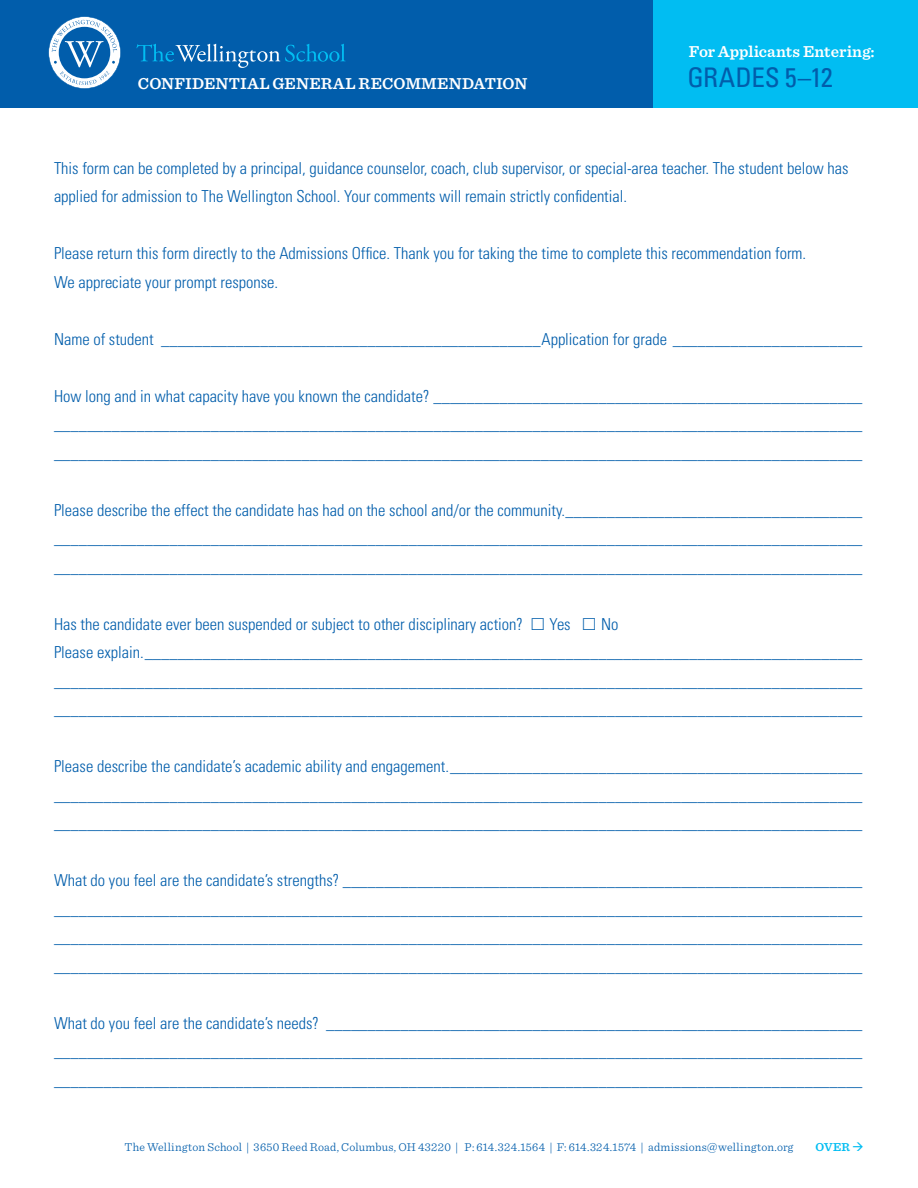
<style>
.page{position:relative;width:918px;height:1188px;background:#fff}
.page>*{position:absolute;margin:0;border:0;box-sizing:border-box;transform-origin:0 0}
.t1{font:condensed 27px "Univers LT Std";letter-spacing:-.015em;color:#015dab}
.t2{font:300 condensed 16.5px/28.5px "Univers LT Std";color:#015dab;text-align:justify}
.t3{font:600 16.5px "Sentinel";letter-spacing:.005em;color:#fff}
.t4{font:300 12px "Sentinel";letter-spacing:.02em;color:#015dab}
.t5{font:600 12px "Sentinel";color:#01bdf2}
</style>
<div class="page">
<div style="left:0;top:0;width:918px;height:108px;background:#015dab"></div>
<div style="left:654px;top:0;width:264px;height:108px;background:#01bdf2"></div>
<svg style="left:48px;top:16px;width:73px;height:73px"></svg>
<svg style="left:136px;top:44px;width:210px;height:24px"></svg>
<p class="t3" style="left:689px;top:39px;width:187px">For Applicants Entering:</p>
<p class="t3" style="left:138px;top:71px;width:391px">CONFIDENTIAL GENERAL RECOMMENDATION</p>
<p class="t1" style="left:687px;top:60px;width:147px">GRADES 5–12</p>
<p class="t2" style="left:54px;top:154px;width:796px">This form can be completed by a principal, guidance counselor, coach, club supervisor, or special-area teacher. The student below has applied for admission to The Wellington School. Your comments will remain strictly confidential.</p>
<p class="t2" style="left:54px;top:239px;width:754px">Please return this form directly to the Admissions Office. Thank you for taking the time to complete this recommendation form.<br>We appreciate your prompt response.</p>
<p class="t2" style="left:54px;top:325px;width:810px">Name of student ______________________________________________Application for grade _______________________</p>
<p class="t2" style="left:54px;top:382px;width:810px">How long and in what capacity have you known the candidate? ____________________________________________________ __________________________________________________________________________________________________ __________________________________________________________________________________________________</p>
<p class="t2" style="left:54px;top:496px;width:810px">Please describe the effect the candidate has had on the school and/or the community.____________________________________ __________________________________________________________________________________________________ __________________________________________________________________________________________________</p>
<p class="t2" style="left:54px;top:610px;width:471px">Has the candidate ever been suspended or subject to other disciplinary action?</p>
<p class="t2" style="left:550px;top:610px;width:23px">Yes</p>
<p class="t2" style="left:601px;top:610px;width:19px">No</p>
<p class="t2" style="left:54px;top:638px;width:810px">Please explain._______________________________________________________________________________________ __________________________________________________________________________________________________ __________________________________________________________________________________________________</p>
<p class="t2" style="left:54px;top:752px;width:810px">Please describe the candidate’s academic ability and engagement.__________________________________________________ __________________________________________________________________________________________________ __________________________________________________________________________________________________</p>
<p class="t2" style="left:54px;top:866px;width:810px">What do you feel are the candidate’s strengths? _______________________________________________________________ __________________________________________________________________________________________________ __________________________________________________________________________________________________ __________________________________________________________________________________________________</p>
<p class="t2" style="left:54px;top:1009px;width:810px">What do you feel are the candidate’s needs? _________________________________________________________________ __________________________________________________________________________________________________ __________________________________________________________________________________________________</p>
<p class="t4" style="left:124px;top:1138px;width:671px">The Wellington School | 3650 Reed Road, Columbus, OH 43220 | P: 614.324.1564 | F: 614.324.1574 | admissions@wellington.org</p>
<p class="t5" style="left:815px;top:1138px;width:50px">OVER →</p>
</div>
